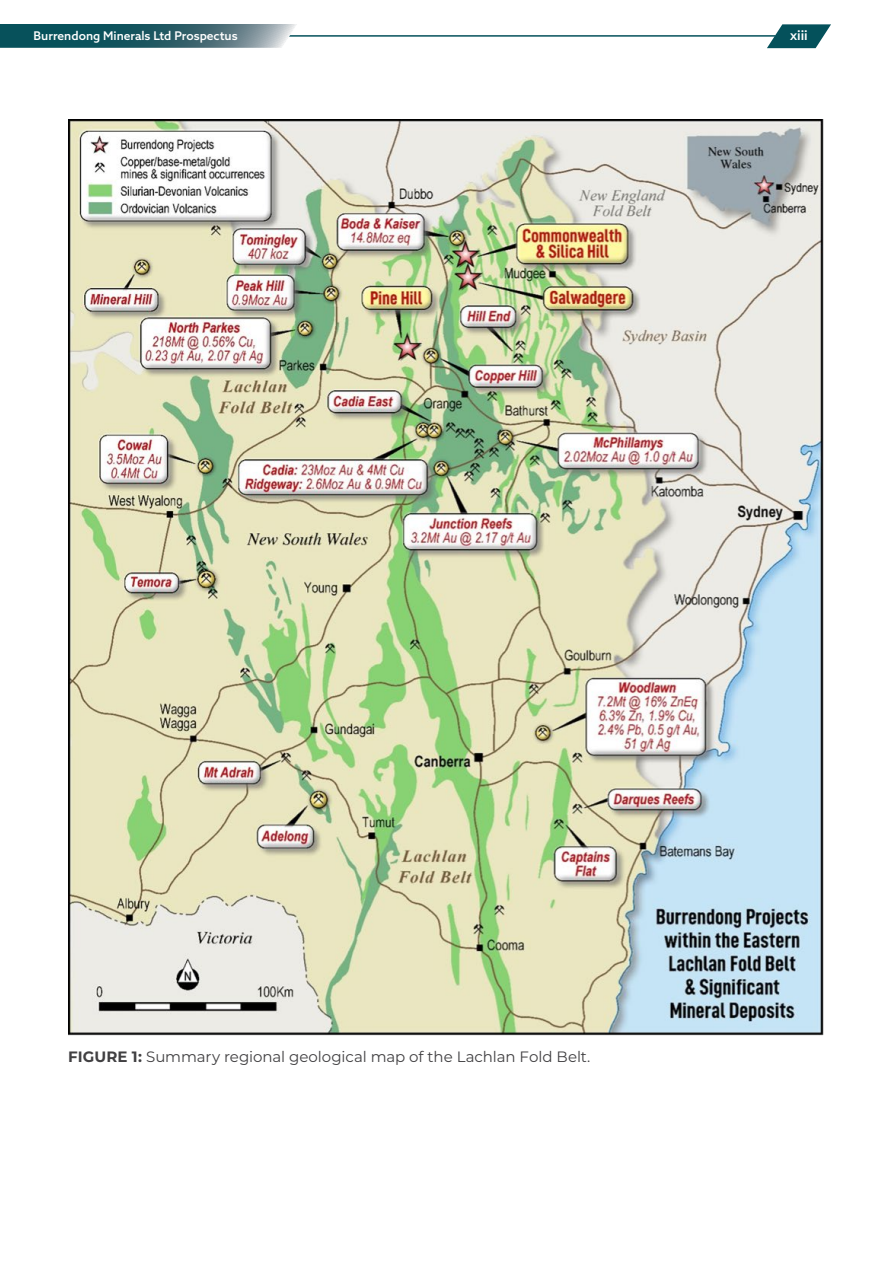
<style>
.page{position:relative;width:893px;height:1263px;background:#fff}
.page>*{position:absolute;margin:0;border:0;box-sizing:border-box;transform-origin:0 0}
.t1{font:15px "Montserrat";letter-spacing:-.005em;color:#414042}
.t2{font:500 13.5px "Azo Sans";color:#fff}
.t3{font:500 12px "Azo Sans";color:#fff}
.s1{font-weight:700}
</style>
<div class="page">
<hr style="left:278px;top:35px;width:497px;height:2px;background:#04515b">
<svg style="left:0;top:24px;width:297px;height:24px;background:#3a6c75"></svg>
<svg style="left:767px;top:24px;width:64px;height:24px"></svg>
<img style="left:68px;top:119px;width:755px;height:917px">
<p class="t3" style="left:34px;top:28px;width:206px">Burrendong Minerals Ltd Prospectus</p>
<p class="t2" style="left:790px;top:27px;width:19px">xiii</p>
<p class="t1" style="left:68px;top:1046px;width:524px"><span class="s1">FIGURE 1:</span> Summary regional geological map of the Lachlan Fold Belt.</p>
</div>
